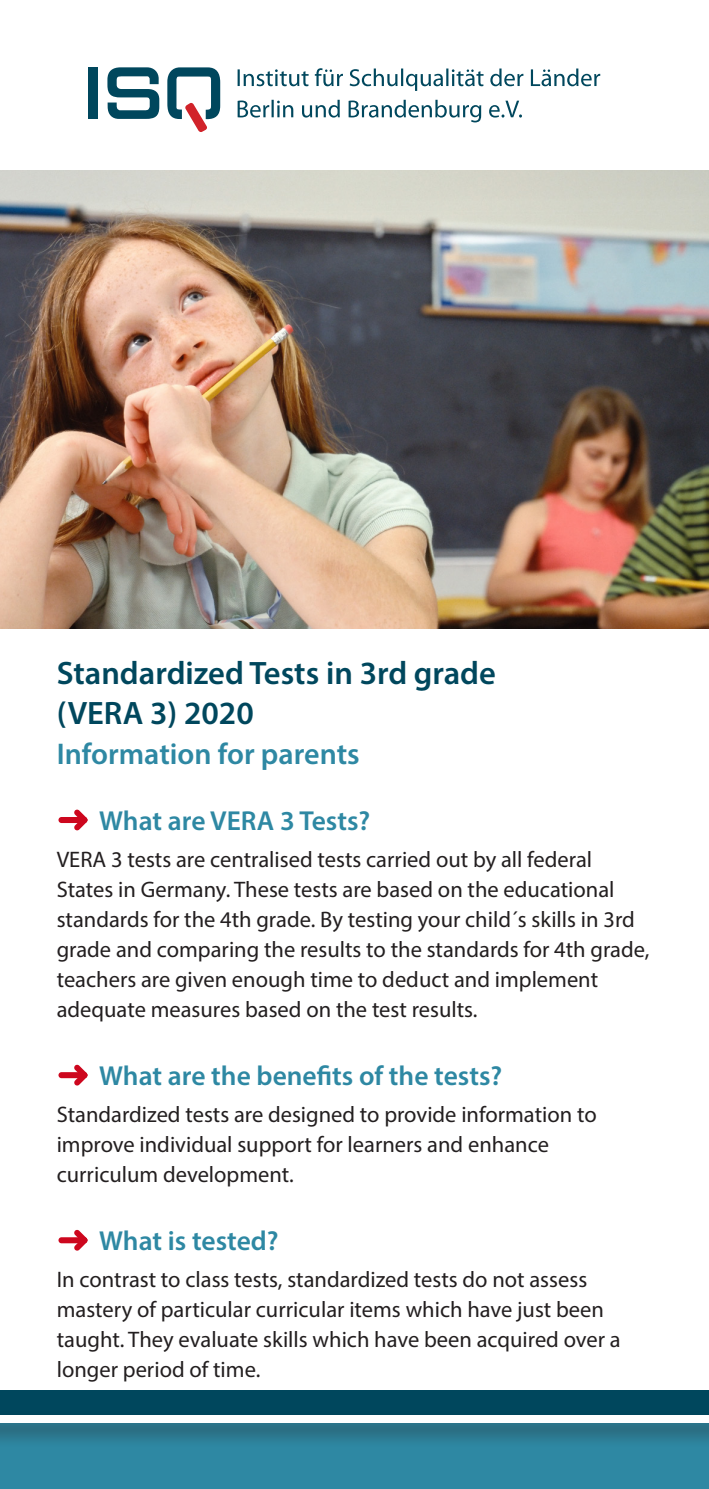
<style>
.page{position:relative;width:709px;height:1489px;background:#fff}
.page>*{position:absolute;margin:0;border:0;box-sizing:border-box;transform-origin:0 0}
.t1{font:600 32.5px "Myriad Pro";color:#00475d}
.t2{font:600 30px "Myriad Pro";color:#2e88a3}
.überschriften_mit_Pf{font:600 27.5px "Myriad Pro";color:#2e88a3}
.Standard_mit_Abstand{font:22.5px/30px "Myriad Pro";color:#231f20}
</style>
<div class="page">
<div style="left:89px;top:67px;width:9px;height:52px;background:#00475d"></div>
<svg style="left:107px;top:67px;width:52px;height:52px"></svg>
<svg style="left:167px;top:67px;width:53px;height:65px"></svg>
<svg style="left:237px;top:68px;width:363px;height:23px"></svg>
<svg style="left:238px;top:100px;width:284px;height:22px"></svg>
<img style="left:0;top:170px;width:709px;height:458px">
<div style="left:0;top:1404px;width:709px;height:84px;background:#2e88a3"></div>
<div style="left:0;top:1389px;width:709px;height:26px;background:#00475d"></div>
<div style="left:0;top:1410px;width:709px;height:37px;background:#231f20;opacity:.6"></div>
<div style="left:0;top:1415px;width:709px;height:7px;background:#fff"></div>
<div style="left:58px;top:817px;width:29px;height:6px;background:#cd071e;border-radius:3px"></div>
<svg style="left:74px;top:809px;width:14px;height:21px"></svg>
<div style="left:58px;top:1072px;width:29px;height:6px;background:#cd071e;border-radius:3px"></div>
<svg style="left:74px;top:1064px;width:14px;height:21px"></svg>
<div style="left:58px;top:1237px;width:29px;height:6px;background:#cd071e;border-radius:3px"></div>
<svg style="left:74px;top:1229px;width:14px;height:21px"></svg>
<p class="t1" style="left:57px;top:652px;width:441px">Standardized Tests in 3rd grade</p>
<p class="t1" style="left:57px;top:692px;width:198px">(VERA 3) 2020</p>
<p class="t2" style="left:57px;top:734px;width:304px">Information for parents</p>
<p class="überschriften_mit_Pf" style="left:99px;top:803px;width:272px">What are VERA 3 Tests?</p>
<p class="Standard_mit_Abstand" style="left:57px;top:844px;width:594px">VERA 3 tests are centralised tests carried out by all federal States in Germany. These tests are based on the educational standards for the 4th grade. By testing your child´s skills in 3rd grade and comparing the results to the standards for 4th grade, teachers are given enough time to deduct and implement adequate measures based on the test results.</p>
<p class="überschriften_mit_Pf" style="left:99px;top:1058px;width:404px">What are the benefits of the tests?</p>
<p class="Standard_mit_Abstand" style="left:57px;top:1099px;width:541px">Standardized tests are designed to provide information to improve individual support for learners and enhance curriculum development.</p>
<p class="überschriften_mit_Pf" style="left:99px;top:1223px;width:181px">What is tested?</p>
<p class="Standard_mit_Abstand" style="left:57px;top:1264px;width:565px">In contrast to class tests, standardized tests do not assess mastery of particular curricular items which have just been taught. They evaluate skills which have been acquired over a longer period of time.</p>
</div>
